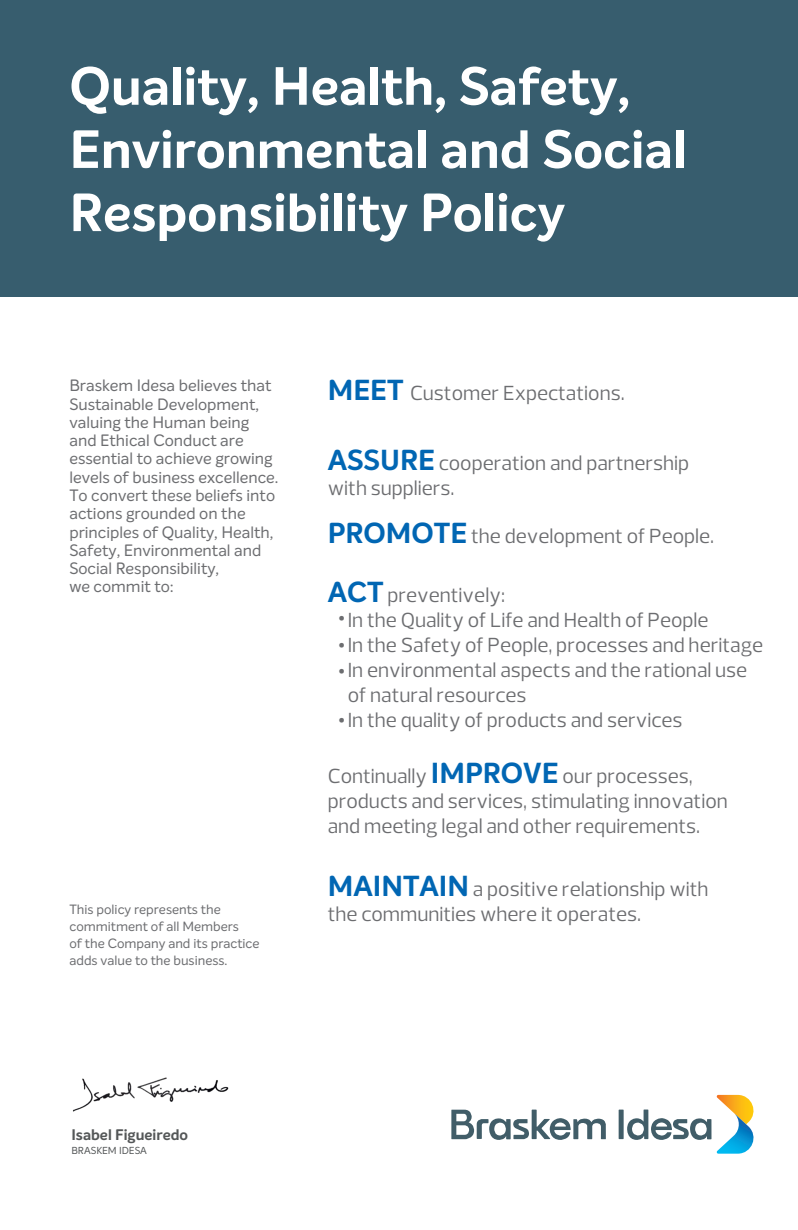
<style>
.page{position:relative;width:798px;height:1230px;background:#fff}
.page>*{position:absolute;margin:0;border:0;box-sizing:border-box;transform-origin:0 0}
.t1{font:700 52.6px/63.1px "Intelo";color:#fff}
.t2{font:20.8px/25px "Odebrecht Sans";color:#6c6d70}
.t3{font:20.8px "Intelo";color:#6c6d70}
.t4{font:16.1px/18.3px "Intelo";color:#6c6d70}
.t5{font:700 15px "Intelo";color:#545758}
.t6{font:13.2px/17px "Intelo";color:#6c6d70}
.t7{font:9.9px "Intelo";color:#545758}
.s1{font-family:"Intelo";font-weight:700;font-size:28.3px;color:#0166b3}
.s2{font-family:"Intelo"}
</style>
<div class="page">
<div style="left:0;top:0;width:798px;height:296px;background:#375d6e"></div>
<div style="left:618px;top:1109px;width:5px;height:30px;background:#415d68"></div>
<svg style="left:451px;top:1109px;width:155px;height:31px"></svg>
<svg style="left:627px;top:1095px;width:127px;height:58px"></svg>
<img style="left:73px;top:1077px;width:156px;height:35px">
<h1 class="t1" style="left:69px;top:56px;width:618px">Quality, Health, Safety,<br>Environmental and Social<br>Responsibility Policy</h1>
<p class="t4" style="left:69px;top:376px;width:210px">Braskem Idesa believes that<br>Sustainable Development, valuing the Human being and Ethical Conduct are essential to achieve growing levels of business excellence.<br>To convert these beliefs into actions grounded on the principles of Quality, Health,<br>Safety, Environmental and<br>Social Responsibility,<br>we commit to:</p>
<p class="t6" style="left:69px;top:901px;width:192px">This policy represents the commitment of all Members<br>of the Company and its practice adds value to the business.</p>
<p class="t2" style="left:328px;top:381px;width:298px"><span class="s1">MEET</span> Customer Expectations.</p>
<p class="t2" style="left:328px;top:451px;width:363px"><span class="s1">ASSURE</span> cooperation and partnership with suppliers.</p>
<p class="t2" style="left:328px;top:524px;width:388px"><span class="s1">PROMOTE</span> the development of People.</p>
<p class="t2" style="left:328px;top:582px;width:179px"><span class="s1">ACT</span> preventively:</p>
<p class="t2" style="left:338px;top:607px;width:372px"><span class="s2">•</span>In the Quality of Life and Health of People</p>
<p class="t2" style="left:338px;top:632px;width:427px"><span class="s2">•</span>In the Safety of People, processes and heritage</p>
<p class="t3" style="left:338px;top:658px;width:9px">•</p>
<p class="t2" style="left:338px;top:707px;width:346px"><span class="s2">•</span>In the quality of products and services</p>
<p class="t2" style="left:348px;top:657px;width:401px">In environmental aspects and the rational use of natural resources</p>
<p class="t2" style="left:328px;top:763px;width:401px">Continually <span class="s1">IMPROVE</span> our processes, products and services, stimulating innovation and meeting legal and other requirements.</p>
<p class="t2" style="left:328px;top:876px;width:382px"><span class="s1">MAINTAIN</span> a positive relationship with the communities where it operates.</p>
<p class="t5" style="left:71px;top:1125px;width:118px">Isabel Figueiredo</p>
<p class="t7" style="left:71px;top:1144px;width:77px">BRASKEM IDESA</p>
</div>
